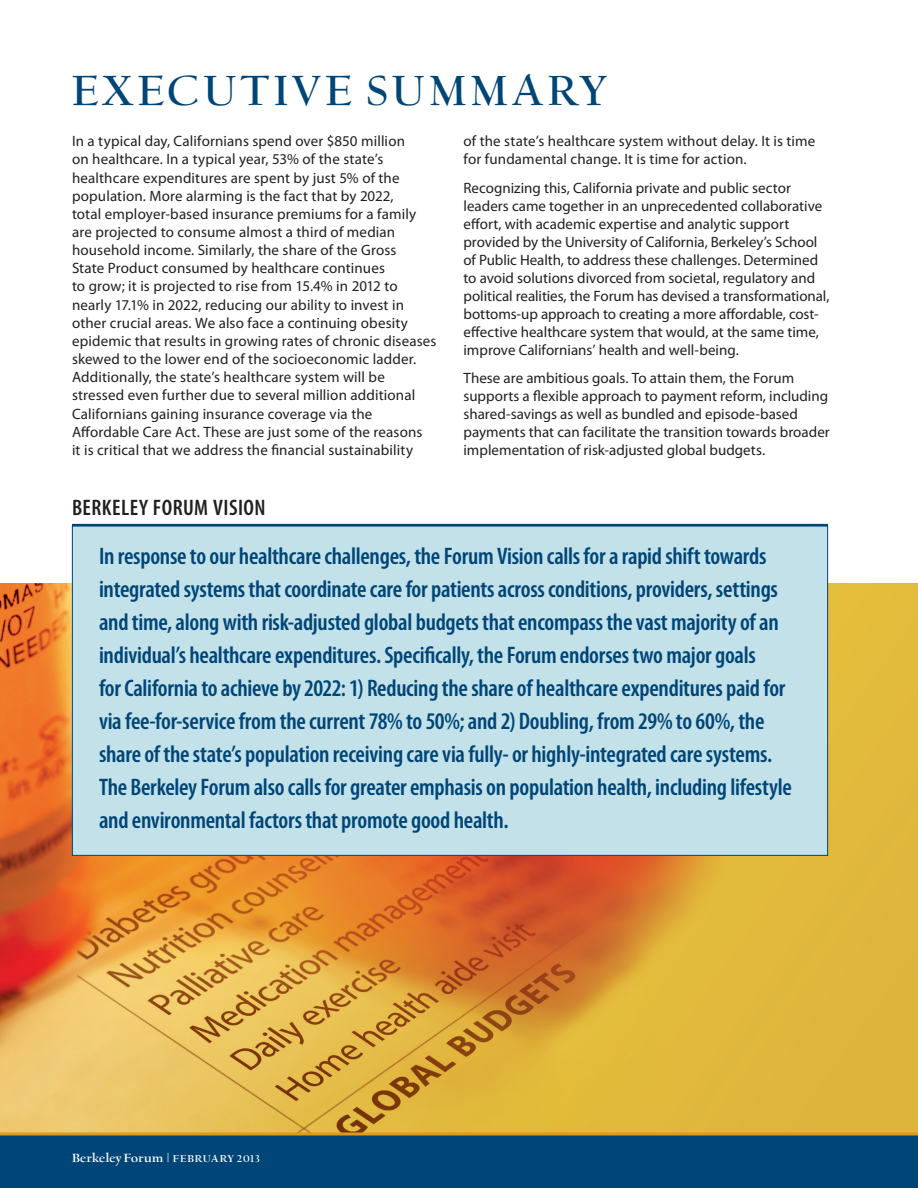
<style>
.page{position:relative;width:918px;height:1188px;background:#fff}
.page>*{position:absolute;margin:0;border:0;box-sizing:border-box;transform-origin:0 0}
.HED_section_title{font:700 48px "UC Berkeley OS";letter-spacing:.1em;color:#004577}
.Intro_2-col{font:600 condensed 24px/33px "Myriad Pro";letter-spacing:-.01em;color:#004577}
.Figure_hed{font:600 condensed 22.5px "Myriad Pro";letter-spacing:.02em;color:#231f20}
.Body{font:15px/18.1px "Myriad Pro";letter-spacing:.005em;color:#231f20}
.t1{font:900 13.5px "UC Berkeley OS";letter-spacing:-.005em;color:#fff}
.s1{font-size:11.25px}
</style>
<div class="page">
<img style="left:0;top:583px;width:918px;height:549px">
<hr style="left:72px;top:524px;width:756px;height:3px;background:#004577">
<div style="left:72px;top:526px;width:756px;height:330px;background:#c2e1e9;border:1px solid #004577"></div>
<div style="left:0;top:1134px;width:918px;height:54px;background:#004577"></div>
<svg style="left:0;top:1132px;width:918px;height:4px;background:#c69227"></svg>
<p class="HED_section_title" style="left:72px;top:66px;width:536px">EXECUTIVE SUMMARY</p>
<p class="Body" style="left:464px;top:132px;width:353px">of the state’s healthcare system without delay. It is time for fundamental change. It is time for action.</p>
<p class="Body" style="left:464px;top:179px;width:367px">Recognizing this, California private and public sector leaders came together in an unprecedented collaborative effort, with academic expertise and analytic support provided by the University of California, Berkeley’s School of Public Health, to address these challenges. Determined to avoid solutions divorced from societal, regulatory and political realities, the Forum has devised a transformational, bottoms-up approach to creating a more affordable, cost&shy;effective healthcare system that would, at the same time, improve Californians’ health and well-being.</p>
<p class="Body" style="left:464px;top:369px;width:368px">These are ambitious goals. To attain them, the Forum supports a flexible approach to payment reform, including shared-savings as well as bundled and episode-based payments that can facilitate the transition towards broader implementation of risk-adjusted global budgets.</p>
<p class="Body" style="left:72px;top:132px;width:366px">In a typical day, Californians spend over $850 million<br>on healthcare. In a typical year, 53% of the state’s healthcare expenditures are spent by just 5% of the population. More alarming is the fact that by 2022,<br>total employer-based insurance premiums for a family are projected to consume almost a third of median household income. Similarly, the share of the Gross<br>State Product consumed by healthcare continues<br>to grow; it is projected to rise from 15.4% in 2012 to nearly 17.1% in 2022, reducing our ability to invest in other crucial areas. We also face a continuing obesity epidemic that results in growing rates of chronic diseases skewed to the lower end of the socioeconomic ladder.<br>Additionally, the state’s healthcare system will be stressed even further due to several million additional Californians gaining insurance coverage via the Affordable Care Act. These are just some of the reasons<br>it is critical that we address the financial sustainability</p>
<p class="Figure_hed" style="left:72px;top:494px;width:195px">BERKELEY FORUM VISION</p>
<p class="Intro_2-col" style="left:99px;top:539px;width:695px">In response to our healthcare challenges, the Forum Vision calls for a rapid shift towards integrated systems that coordinate care for patients across conditions, providers, settings and time, along with risk-adjusted global budgets that encompass the vast majority of an individual’s healthcare expenditures. Specifically, the Forum endorses two major goals<br>for California to achieve by 2022: 1) Reducing the share of healthcare expenditures paid for via fee-for-service from the current 78% to 50%; and 2) Doubling, from 29% to 60%, the share of the state’s population receiving care via fully- or highly-integrated care systems.<br>The Berkeley Forum also calls for greater emphasis on population health, including lifestyle and environmental factors that promote good health.</p>
<p class="t1" style="left:72px;top:1151px;width:189px">Berkeley Forum | <span class="s1">FEBRUARY 2013</span></p>
</div>
